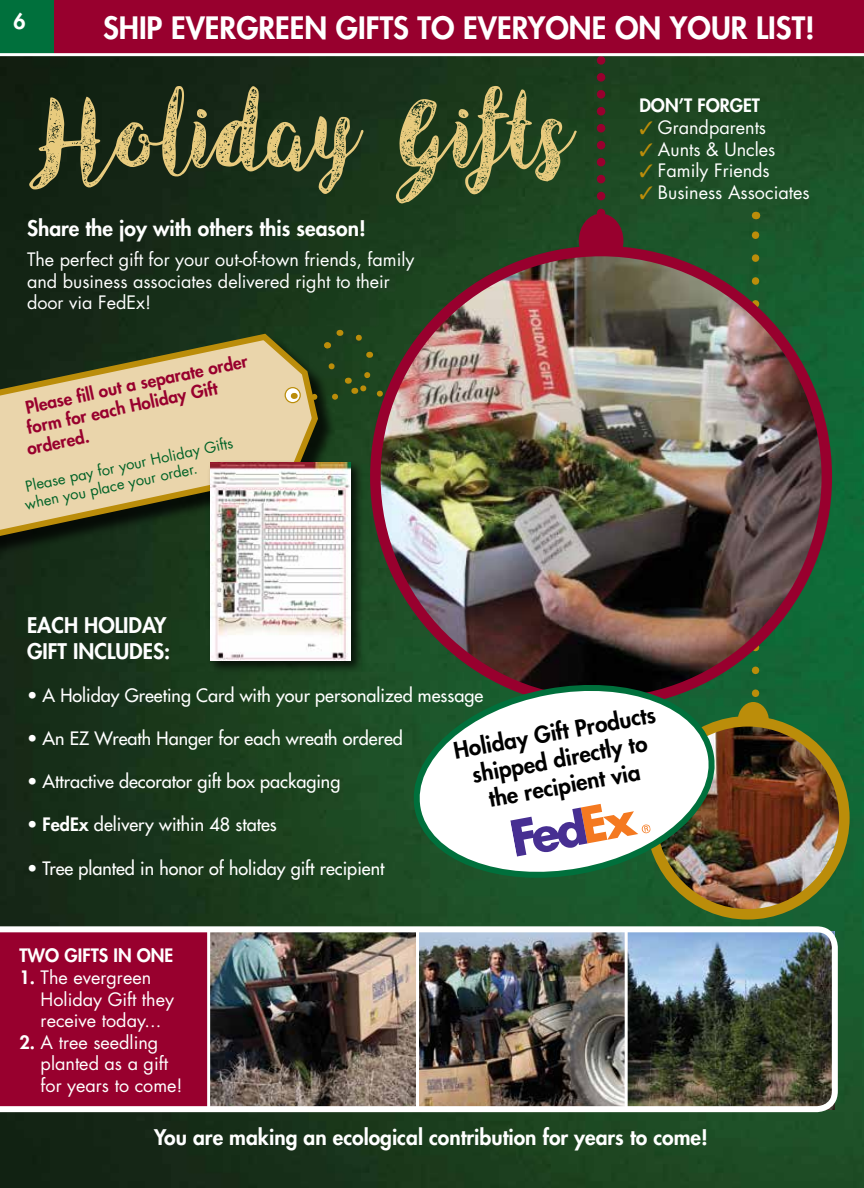
<style>
.page{position:relative;width:864px;height:1188px;background:#fff}
.page>*{position:absolute;margin:0;border:0;box-sizing:border-box;transform-origin:0 0}
.t1{font:104.4px "Angeline Vintage";color:#e8cb7e}
.t2{font:800 30px "Futura";color:#fff}
.t3{font:800 22.35px/26.8px "Futura";color:#000;text-align:center}
.t4{font:800 21px/25.2px "Futura";color:#fff}
.t5{font:18px/21.6px "Futura";color:#fff}
.t6{font:18px "Futura";color:#fff}
.t7{font:800 18px "Futura";color:#fff}
.t8{font:800 17.1px/20.5px "Futura";color:#98002e}
.t9{font:14.7px/17.5px "Futura";color:#006227}
.s1{color:#bb8d0a}
.s2{font-weight:800}
</style>
<div class="page">
<img style="left:0;top:56px;width:864px;height:1132px">
<svg style="left:597px;top:56px;width:8px;height:158px"></svg>
<div style="left:0;top:337px;width:336px;height:220px;background:#000;opacity:.75"></div>
<svg style="left:0;top:330px;width:321px;height:213px;background:#aba077"></svg>
<svg style="left:285px;top:388px;width:15px;height:15px"></svg>
<div style="left:285px;top:387px;width:16px;height:16px;border:1px solid #bb8d0a;border-radius:50%"></div>
<div style="left:54px;top:0;width:810px;height:55px;background:#98002e"></div>
<div style="left:0;top:0;width:54px;height:54px;background:#00703c"></div>
<hr style="left:0;top:53px;width:864px;height:3px;background:#fff">
<div style="left:579px;top:214px;width:44px;height:54px;background:#98002e;border-radius:50%"></div>
<svg style="left:308px;top:326px;width:67px;height:77px;background:#27441b"></svg>
<div style="left:207px;top:460px;width:158px;height:214px;background:#000;opacity:.75"></div>
<img style="left:210px;top:462px;width:141px;height:199px">
<img style="left:0;top:926px;width:838px;height:186px">
<hr style="left:207px;top:931px;width:3px;height:178px;background:#fff">
<hr style="left:416px;top:931px;width:3px;height:178px;background:#fff">
<hr style="left:625px;top:931px;width:3px;height:178px;background:#fff">
<img style="left:651px;top:723px;width:193px;height:189px">
<div style="left:646px;top:716px;width:204px;height:204px;border:10px solid #bb8d0a;border-radius:50%"></div>
<svg style="left:752px;top:227px;width:7px;height:27px"></svg>
<img style="left:375px;top:254px;width:452px;height:449px">
<svg style="left:408px;top:677px;width:312px;height:209px"></svg>
<svg style="left:510px;top:804px;width:141px;height:53px"></svg>
<svg style="left:738px;top:702px;width:31px;height:19px"></svg>
<p class="t4" style="left:13px;top:8px;width:14px">6</p>
<h2 class="t2" style="left:103px;top:8px;width:713px">SHIP EVERGREEN GIFTS TO EVERYONE ON YOUR LIST!</h2>
<h1 class="t1" style="left:27px;top:67px;width:539px">Holiday Gifts</h1>
<p class="t4" style="left:27px;top:215px;width:340px">Share the joy with others this season!</p>
<p class="t5" style="left:27px;top:248px;width:389px">The perfect gift for your out-of-town friends, family and business associates delivered right to their door via FedEx!</p>
<p class="t8" style="left:16px;top:399px;width:235px;text-indent:7px;rotate:-12deg">Please fi ll out a separate order form for each Holiday Gift ordered.</p>
<p class="t9" style="left:20px;top:479px;width:218px;text-indent:5px;rotate:-12deg">Please pay for your Holiday Gifts when you place your order.</p>
<p class="t7" style="left:639px;top:94px;width:122px">DON’T FORGET</p>
<p class="t5" style="left:639px;top:116px;width:128px"><span class="s1">✓</span> Grandparents</p>
<p class="t5" style="left:639px;top:138px;width:138px"><span class="s1">✓</span> Aunts &amp; Uncles</p>
<p class="t5" style="left:639px;top:160px;width:132px"><span class="s1">✓</span> Family Friends</p>
<p class="t5" style="left:639px;top:181px;width:172px"><span class="s1">✓</span> Business Associates</p>
<p class="t4" style="left:27px;top:613px;width:145px">EACH HOLIDAY<br>GIFT INCLUDES:</p>
<p class="t6" style="left:27px;top:683px;width:458px">• A Holiday Greeting Card with your personalized message</p>
<p class="t6" style="left:27px;top:727px;width:377px">• An EZ Wreath Hanger for each wreath ordered</p>
<p class="t6" style="left:27px;top:770px;width:315px">• Attractive decorator gift box packaging</p>
<p class="t6" style="left:27px;top:813px;width:251px">• <span class="s2">FedEx</span> delivery within 48 states</p>
<p class="t6" style="left:27px;top:856px;width:359px">• Tree planted in honor of holiday gift recipient</p>
<p class="t3" style="left:451px;top:737px;width:206px;rotate:-10deg">Holiday Gift Products shipped directly to the recipient via</p>
<p class="t7" style="left:20px;top:944px;width:155px">TWO GIFTS IN ONE</p>
<p class="t5" style="left:41px;top:966px;width:135px;text-indent:-21px"><span class="s2">1.</span> The evergreen<br>Holiday Gift they receive today...</p>
<p class="t5" style="left:41px;top:1031px;width:143px;text-indent:-21px"><span class="s2">2.</span> A tree seedling planted as a gift for years to come!</p>
<p class="t4" style="left:154px;top:1125px;width:555px">You are making an ecological contribution for years to come!</p>
</div>
